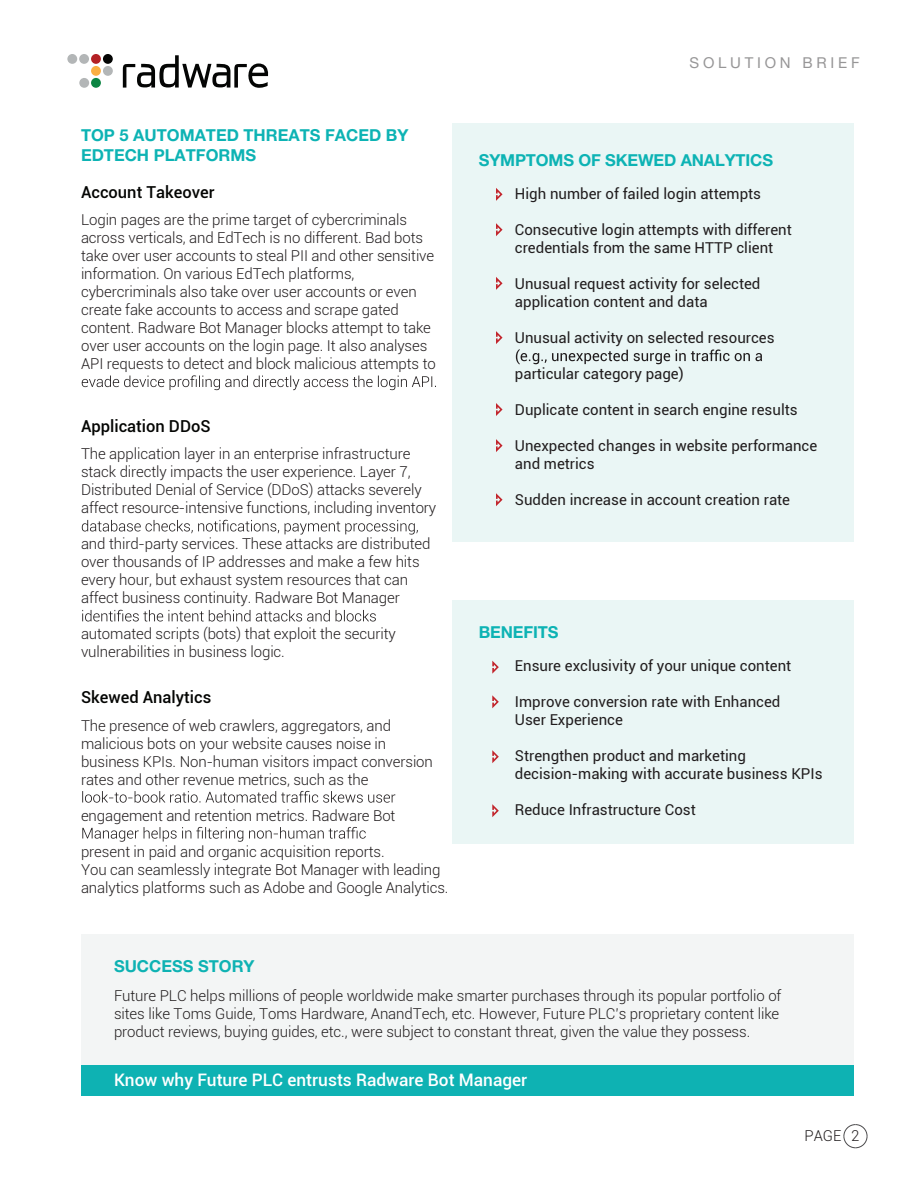
<style>
.page{position:relative;width:918px;height:1188px;background:#fff}
.page>*{position:absolute;margin:0;border:0;box-sizing:border-box;transform-origin:0 0}
.t1{font:500 17.25px "Roboto";color:#fff}
.t2{font:700 16.5px/19.8px "Helvetica Neue LT Std";color:#0db3b4}
.t3{font:500 16.5px "Roboto";color:#040503}
.t4{font:700 16.5px "Helvetica Neue LT Std";color:#0eb2b3}
.t5{font:300 15px/18px "Roboto";letter-spacing:-.005em;color:#211d1e}
.t6{font:15px/18px "Roboto";color:#211d1e}
.t7{font:15px "Helvetica Neue";letter-spacing:.25em;color:#979697}
</style>
<div class="page">
<div style="left:103px;top:54px;width:10px;height:10px;background:#040504;border-radius:50%"></div>
<div style="left:67px;top:54px;width:10px;height:10px;background:#b3b6b7;border-radius:50%"></div>
<div style="left:79px;top:54px;width:10px;height:10px;background:#b3b6b7;border-radius:50%"></div>
<div style="left:103px;top:66px;width:10px;height:10px;background:#b3b6b7;border-radius:50%"></div>
<div style="left:91px;top:54px;width:10px;height:10px;background:#b42125;border-radius:50%"></div>
<div style="left:91px;top:66px;width:10px;height:10px;background:#faaf42;border-radius:50%"></div>
<div style="left:79px;top:78px;width:10px;height:10px;background:#b3b6b7;border-radius:50%"></div>
<div style="left:91px;top:78px;width:10px;height:10px;background:#0c8543;border-radius:50%"></div>
<svg style="left:123px;top:55px;width:146px;height:33px"></svg>
<div style="left:452px;top:600px;width:402px;height:243px;background:#eaf6f5"></div>
<svg style="left:492px;top:661px;width:7px;height:13px"></svg>
<svg style="left:492px;top:695px;width:7px;height:13px"></svg>
<svg style="left:492px;top:750px;width:7px;height:13px"></svg>
<svg style="left:492px;top:804px;width:7px;height:13px"></svg>
<div style="left:452px;top:123px;width:402px;height:418px;background:#eaf6f5"></div>
<svg style="left:516px;top:349px;width:246px;height:15px"></svg>
<svg style="left:82px;top:375px;width:354px;height:15px"></svg>
<svg style="left:82px;top:520px;width:336px;height:15px"></svg>
<svg style="left:82px;top:610px;width:294px;height:12px"></svg>
<svg style="left:82px;top:791px;width:313px;height:12px"></svg>
<svg style="left:82px;top:827px;width:284px;height:15px"></svg>
<div style="left:81px;top:934px;width:773px;height:132px;background:#f3f5f5"></div>
<div style="left:81px;top:1065px;width:773px;height:31px;background:#0eb2b3"></div>
<svg style="left:496px;top:188px;width:7px;height:13px"></svg>
<svg style="left:496px;top:223px;width:7px;height:13px"></svg>
<svg style="left:496px;top:277px;width:7px;height:13px"></svg>
<svg style="left:496px;top:331px;width:7px;height:13px"></svg>
<svg style="left:496px;top:403px;width:7px;height:13px"></svg>
<svg style="left:496px;top:439px;width:7px;height:13px"></svg>
<svg style="left:496px;top:493px;width:7px;height:13px"></svg>
<svg style="left:843px;top:1124px;width:25px;height:25px"></svg>
<p class="t2" style="left:81px;top:125px;width:329px">TOP 5 AUTOMATED THREATS FACED BY<br>EDTECH PLATFORMS</p>
<p class="t3" style="left:81px;top:180px;width:135px">Account Takeover</p>
<p class="t5" style="left:81px;top:210px;width:356px">Login pages are the prime target of cybercriminals across verticals, and EdTech is no different. Bad bots take over user accounts to steal PII and other sensitive information. On various EdTech platforms, cybercriminals also take over user accounts or even create fake accounts to access and scrape gated content. Radware Bot Manager blocks attempt to take over user accounts on the login page. It also analyses API requests to detect and block malicious attempts to</p>
<p class="t3" style="left:81px;top:415px;width:131px">Application DDoS</p>
<p class="t5" style="left:81px;top:445px;width:357px">The application layer in an enterprise infrastructure stack directly impacts the user experience. Layer 7, Distributed Denial of Service (DDoS) attacks severely affect resource-intensive functions, including inventory</p>
<p class="t5" style="left:81px;top:535px;width:351px">and third-party services. These attacks are distributed over thousands of IP addresses and make a few hits every hour, but exhaust system resources that can affect business continuity. Radware Bot Manager</p>
<p class="t5" style="left:81px;top:625px;width:316px">automated scripts (bots) that exploit the security vulnerabilities in business logic.</p>
<p class="t3" style="left:81px;top:686px;width:132px">Skewed Analytics</p>
<p class="t5" style="left:81px;top:716px;width:353px">The presence of web crawlers, aggregators, and malicious bots on your website causes noise in business KPIs. Non-human visitors impact conversion rates and other revenue metrics, such as the</p>
<p class="t5" style="left:81px;top:806px;width:316px">engagement and retention metrics. Radware Bot</p>
<p class="t5" style="left:81px;top:842px;width:369px">present in paid and organic acquisition reports.<br>You can seamlessly integrate Bot Manager with leading analytics platforms such as Adobe and Google Analytics.</p>
<p class="t7" style="left:690px;top:53px;width:172px">SOLUTION BRIEF</p>
<p class="t2" style="left:479px;top:149px;width:296px">SYMPTOMS OF SKEWED ANALYTICS</p>
<p class="t6" style="left:515px;top:184px;width:248px">High number of failed login attempts</p>
<p class="t6" style="left:515px;top:220px;width:279px">Consecutive login attempts with different credentials from the same HTTP client</p>
<p class="t6" style="left:515px;top:274px;width:247px">Unusual request activity for selected application content and data</p>
<p class="t6" style="left:515px;top:328px;width:261px">Unusual activity on selected resources</p>
<p class="t6" style="left:515px;top:364px;width:170px">particular category page)</p>
<p class="t6" style="left:515px;top:400px;width:284px">Duplicate content in search engine results</p>
<p class="t6" style="left:515px;top:436px;width:304px">Unexpected changes in website performance and metrics</p>
<p class="t6" style="left:515px;top:490px;width:277px">Sudden increase in account creation rate</p>
<p class="t2" style="left:479px;top:622px;width:81px">BENEFITS</p>
<p class="t6" style="left:515px;top:656px;width:278px">Ensure exclusivity of your unique content</p>
<p class="t6" style="left:515px;top:692px;width:267px">Improve conversion rate with Enhanced<br>User Experience</p>
<p class="t6" style="left:515px;top:746px;width:309px">Strengthen product and marketing decision-making with accurate business KPIs</p>
<p class="t6" style="left:515px;top:800px;width:182px">Reduce Infrastructure Cost</p>
<p class="t4" style="left:114px;top:956px;width:142px">SUCCESS STORY</p>
<p class="t5" style="left:114px;top:986px;width:669px">Future PLC helps millions of people worldwide make smarter purchases through its popular portfolio of sites like Toms Guide, Toms Hardware, AnandTech, etc. However, Future PLC’s proprietary content like product reviews, buying guides, etc., were subject to constant threat, given the value they possess.</p>
<p class="t1" style="left:114px;top:1068px;width:415px">Know why Future PLC entrusts Radware Bot Manager</p>
<p class="t5" style="left:805px;top:1126px;width:56px">PAGE 2</p>
</div>
